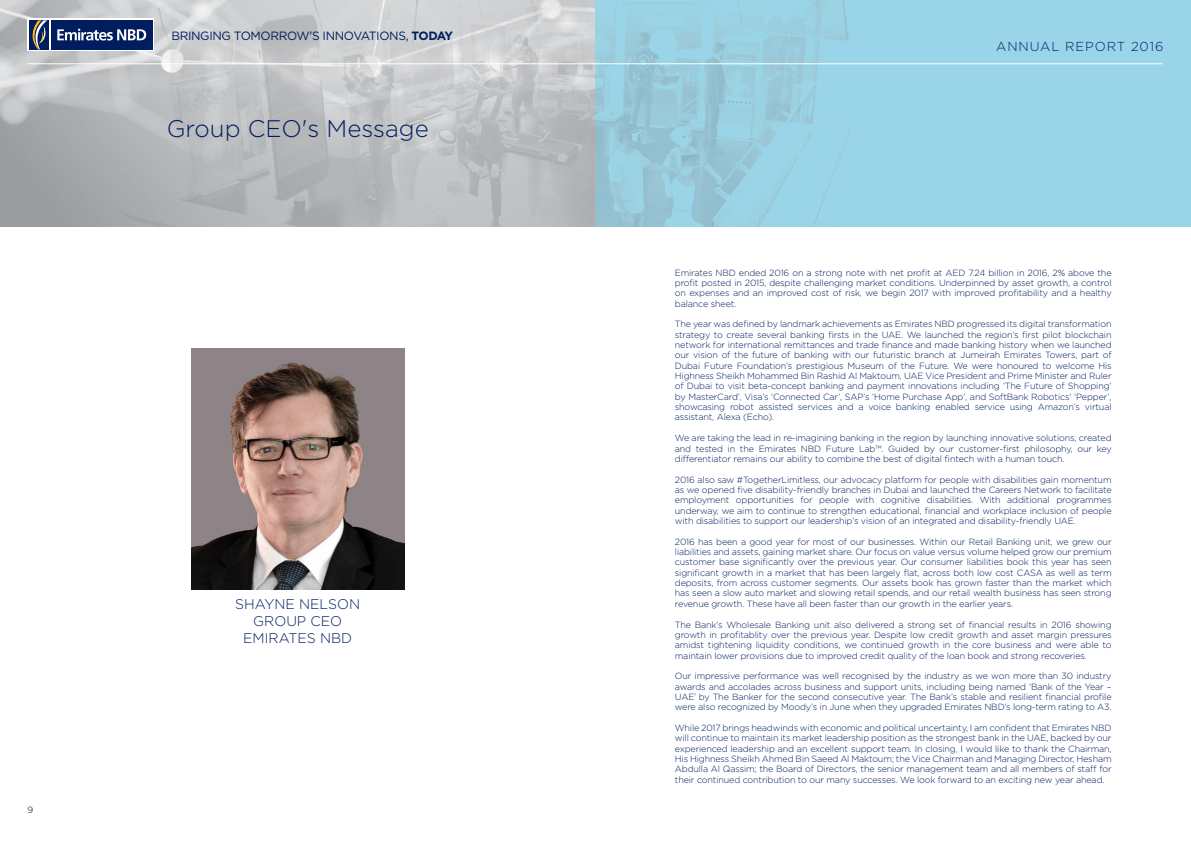
<style>
.page{position:relative;width:1191px;height:842px;background:#fff}
.page>*{position:absolute;margin:0;border:0;box-sizing:border-box;transform-origin:0 0}
.t1{font:300 24px "Gotham";color:#001e5f}
.t2{font:300 14px/16.8px "Gotham";color:#001e5f;text-align:center}
.t3{font:300 13px "Gotham";letter-spacing:.07em;color:#001e5f}
.t4{font:12px "Gotham";letter-spacing:-.03em;color:#001e5f}
.t5{font:300 9px/10.4px "Gotham";letter-spacing:-.015em;color:#001e5f;text-align:justify}
.t6{font:300 9px "Gotham";color:#000}
.s1{font-weight:700}
</style>
<div class="page">
<div style="left:595px;top:0;width:596px;height:227px;background:#9ad4e9"></div>
<img style="left:118px;top:0;width:782px;height:227px">
<img style="left:191px;top:349px;width:213px;height:241px">
<svg style="left:29px;top:18px;width:125px;height:33px"></svg>
<div style="left:51px;top:20px;width:101px;height:29px;background:#001e5f"></div>
<svg style="left:57px;top:29px;width:89px;height:12px"></svg>
<div style="left:29px;top:20px;width:20px;height:29px;background:#001e5f"></div>
<svg style="left:32px;top:20px;width:15px;height:29px"></svg>
<hr style="left:27px;top:64px;width:1135px;height:1px;background:#fff">
<h3 class="t4" style="left:171px;top:29px;width:283px">BRINGING TOMORROW'S INNOVATIONS, <span class="s1">TODAY</span></h3>
<h1 class="t1" style="left:167px;top:113px;width:263px">Group CEO's Message</h1>
<p class="t6" style="left:28px;top:804px;width:7px">9</p>
<h2 class="t2" style="left:235px;top:596px;width:126px">SHAYNE NELSON<br>GROUP CEO<br>EMIRATES NBD</h2>
<h3 class="t3" style="left:996px;top:39px;width:169px">ANNUAL REPORT 2016</h3>
<p class="t5" style="left:675px;top:267px;width:438px">Emirates NBD ended 2016 on a strong note with net profit at AED 7.24 billion in 2016, 2% above the profit posted in 2015, despite challenging market conditions. Underpinned by asset growth, a control on expenses and an improved cost of risk, we begin 2017 with improved profitability and a healthy balance sheet.</p>
<p class="t5" style="left:675px;top:319px;width:438px">The year was defined by landmark achievements as Emirates NBD progressed its digital transformation strategy to create several banking firsts in the UAE. We launched the region’s first pilot blockchain network for international remittances and trade finance and made banking history when we launched our vision of the future of banking with our futuristic branch at Jumeirah Emirates Towers, part of Dubai Future Foundation’s prestigious Museum of the Future. We were honoured to welcome His Highness Sheikh Mohammed Bin Rashid Al Maktoum, UAE Vice President and Prime Minister and Ruler of Dubai to visit beta-concept banking and payment innovations including ‘The Future of Shopping’ by MasterCard’, Visa’s ‘Connected Car’, SAP’s ‘Home Purchase App’, and SoftBank Robotics’ ‘Pepper’, showcasing robot assisted services and a voice banking enabled service using Amazon’s virtual assistant, Alexa (Echo).</p>
<p class="t5" style="left:675px;top:433px;width:438px">We are taking the lead in re-imagining banking in the region by launching innovative solutions, created and tested in the Emirates NBD Future Lab™. Guided by our customer-first philosophy, our key differentiator remains our ability to combine the best of digital fintech with a human touch.</p>
<p class="t5" style="left:675px;top:474px;width:438px">2016 also saw #TogetherLimitless, our advocacy platform for people with disabilities gain momentum as we opened five disability-friendly branches in Dubai and launched the Careers Network to facilitate employment opportunities for people with cognitive disabilities. With additional programmes underway, we aim to continue to strengthen educational, financial and workplace inclusion of people with disabilities to support our leadership’s vision of an integrated and disability-friendly UAE.</p>
<p class="t5" style="left:675px;top:536px;width:438px">2016 has been a good year for most of our businesses. Within our Retail Banking unit, we grew our liabilities and assets, gaining market share. Our focus on value versus volume helped grow our premium customer base significantly over the previous year. Our consumer liabilities book this year has seen significant growth in a market that has been largely flat, across both low cost CASA as well as term deposits, from across customer segments. Our assets book has grown faster than the market which has seen a slow auto market and slowing retail spends, and our retail wealth business has seen strong revenue growth. These have all been faster than our growth in the earlier years.</p>
<p class="t5" style="left:675px;top:619px;width:438px">The Bank’s Wholesale Banking unit also delivered a strong set of financial results in 2016 showing growth in profitablity over the previous year. Despite low credit growth and asset margin pressures amidst tightening liquidity conditions, we continued growth in the core business and were able to maintain lower provisions due to improved credit quality of the loan book and strong recoveries.</p>
<p class="t5" style="left:675px;top:671px;width:438px">Our impressive performance was well recognised by the industry as we won more than 30 industry awards and accolades across business and support units, including being named ‘Bank of the Year – UAE’ by The Banker for the second consecutive year. The Bank’s stable and resilient financial profile were also recognized by Moody’s in June when they upgraded Emirates NBD’s long-term rating to A3.</p>
<p class="t5" style="left:675px;top:722px;width:438px">While 2017 brings headwinds with economic and political uncertainty, I am confident that Emirates NBD will continue to maintain its market leadership position as the strongest bank in the UAE, backed by our experienced leadership and an excellent support team. In closing, I would like to thank the Chairman, His Highness Sheikh Ahmed Bin Saeed Al Maktoum; the Vice Chairman and Managing Director, Hesham Abdulla Al Qassim; the Board of Directors, the senior management team and all members of staff for their continued contribution to our many successes. We look forward to an exciting new year ahead.</p>
</div>
